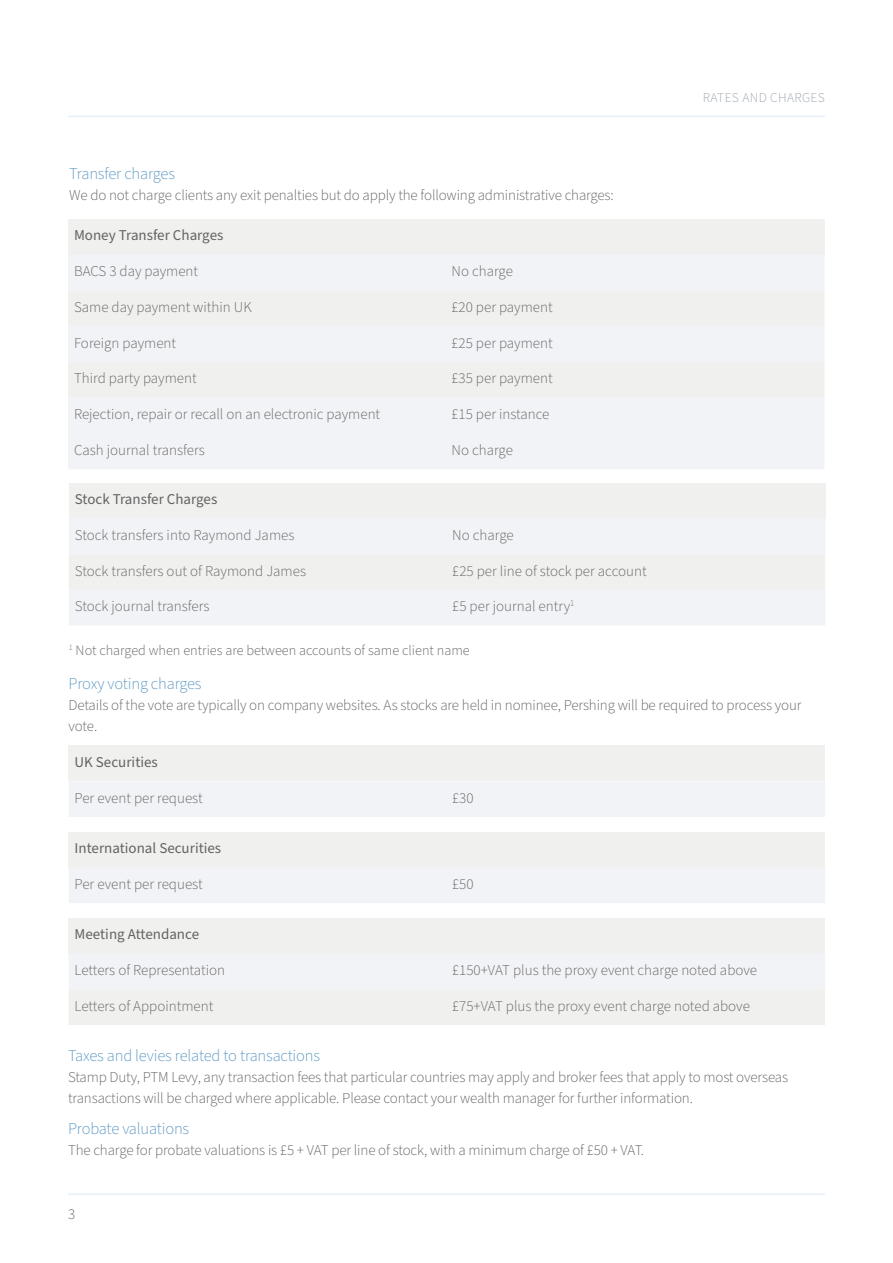
<style>
.page{position:relative;width:893px;height:1263px;background:#fff}
.page>*{position:absolute;margin:0;border:0;box-sizing:border-box;transform-origin:0 0}
.t1{font:300 16.5px "Source Sans Pro";letter-spacing:-.01em;color:#5d98c3}
.t2{font:300 15px/21px "Source Sans Pro";letter-spacing:-.01em;color:#646363}
.t3{font:15px "Source Sans Pro";color:#646363}
.t4{font:300 14.25px "Source Sans Pro";color:#646363}
.t5{font:300 13.5px "Source Sans Pro";letter-spacing:.025em;color:#9ea6b0}
</style>
<div class="page">
<hr style="left:68px;top:116px;width:757px;height:1px;background:#e6eff8">
<hr style="left:68px;top:1193px;width:757px;height:2px;background:#e6eff8">
<div style="left:68px;top:219px;width:756px;height:36px;background:#f0f0ef"></div>
<div style="left:68px;top:255px;width:756px;height:214px;background:#f2f3f6"></div>
<div style="left:68px;top:290px;width:756px;height:36px;background:#f0f0ef"></div>
<div style="left:68px;top:362px;width:756px;height:36px;background:#f0f0ef"></div>
<div style="left:69px;top:483px;width:756px;height:35px;background:#f0f0ef"></div>
<div style="left:69px;top:518px;width:756px;height:107px;background:#f2f3f6"></div>
<div style="left:69px;top:554px;width:756px;height:36px;background:#f0f0ef"></div>
<div style="left:69px;top:745px;width:756px;height:36px;background:#f0f0ef"></div>
<div style="left:69px;top:782px;width:756px;height:35px;background:#f2f3f6"></div>
<div style="left:69px;top:832px;width:756px;height:35px;background:#f0f0ef"></div>
<div style="left:69px;top:867px;width:756px;height:36px;background:#f2f3f6"></div>
<div style="left:69px;top:918px;width:756px;height:35px;background:#f0f0ef"></div>
<div style="left:69px;top:953px;width:756px;height:72px;background:#f0f1f2"></div>
<p class="t1" style="left:69px;top:162px;width:107px">Transfer charges</p>
<p class="t2" style="left:69px;top:185px;width:546px">We do not charge clients any exit penalties but do apply the following administrative charges:</p>
<p class="t3" style="left:74px;top:225px;width:151px">Money Transfer Charges</p>
<p class="t2" style="left:74px;top:261px;width:126px">BACS 3 day payment</p>
<p class="t2" style="left:451px;top:261px;width:63px">No charge</p>
<p class="t2" style="left:74px;top:297px;width:179px">Same day payment within UK</p>
<p class="t2" style="left:451px;top:297px;width:103px">£20 per payment</p>
<p class="t2" style="left:74px;top:333px;width:104px">Foreign payment</p>
<p class="t2" style="left:451px;top:333px;width:103px">£25 per payment</p>
<p class="t2" style="left:74px;top:368px;width:124px">Third party payment</p>
<p class="t2" style="left:451px;top:368px;width:103px">£35 per payment</p>
<p class="t2" style="left:74px;top:404px;width:308px">Rejection, repair or recall on an electronic payment</p>
<p class="t2" style="left:451px;top:404px;width:99px">£15 per instance</p>
<p class="t2" style="left:74px;top:440px;width:132px">Cash journal transfers</p>
<p class="t2" style="left:451px;top:440px;width:63px">No charge</p>
<p class="t3" style="left:75px;top:489px;width:144px">Stock Transfer Charges</p>
<p class="t2" style="left:75px;top:525px;width:221px">Stock transfers into Raymond James</p>
<p class="t2" style="left:452px;top:525px;width:63px">No charge</p>
<p class="t2" style="left:75px;top:560px;width:233px">Stock transfers out of Raymond James</p>
<p class="t2" style="left:452px;top:560px;width:196px">£25 per line of stock per account</p>
<p class="t2" style="left:75px;top:596px;width:136px">Stock journal transfers</p>
<p class="t2" style="left:452px;top:596px;width:124px">£5 per journal entry<sup>1</sup></p>
<p class="t4" style="left:69px;top:640px;width:402px"><sup>1</sup> Not charged when entries are between accounts of same client name</p>
<p class="t5" style="left:703px;top:88px;width:124px">RATES AND CHARGES</p>
<p class="t1" style="left:69px;top:672px;width:135px">Proxy voting charges</p>
<p class="t2" style="left:69px;top:695px;width:734px">Details of the vote are typically on company websites. As stocks are held in nominee, Pershing will be required to process your vote.</p>
<p class="t3" style="left:75px;top:752px;width:85px">UK Securities</p>
<p class="t2" style="left:75px;top:788px;width:130px">Per event per request</p>
<p class="t2" style="left:452px;top:788px;width:23px">£30</p>
<p class="t3" style="left:75px;top:838px;width:148px">International Securities</p>
<p class="t2" style="left:75px;top:874px;width:130px">Per event per request</p>
<p class="t2" style="left:452px;top:874px;width:23px">£50</p>
<p class="t3" style="left:75px;top:924px;width:126px">Meeting Attendance</p>
<p class="t2" style="left:75px;top:960px;width:152px">Letters of Representation</p>
<p class="t2" style="left:452px;top:960px;width:307px">£150+VAT plus the proxy event charge noted above</p>
<p class="t2" style="left:75px;top:995px;width:140px">Letters of Appointment</p>
<p class="t2" style="left:452px;top:995px;width:299px">£75+VAT plus the proxy event charge noted above</p>
<p class="t1" style="left:68px;top:1044px;width:254px">Taxes and levies related to transactions</p>
<p class="t2" style="left:68px;top:1067px;width:722px">Stamp Duty, PTM Levy, any transaction fees that particular countries may apply and broker fees that apply to most overseas transactions will be charged where applicable. Please contact your wealth manager for further information.</p>
<p class="t1" style="left:68px;top:1118px;width:123px">Probate valuations</p>
<p class="t2" style="left:68px;top:1140px;width:578px">The charge for probate valuations is £5 + VAT per line of stock, with a minimum charge of £50 + VAT.</p>
<p class="t2" style="left:68px;top:1204px;width:9px">3</p>
</div>
